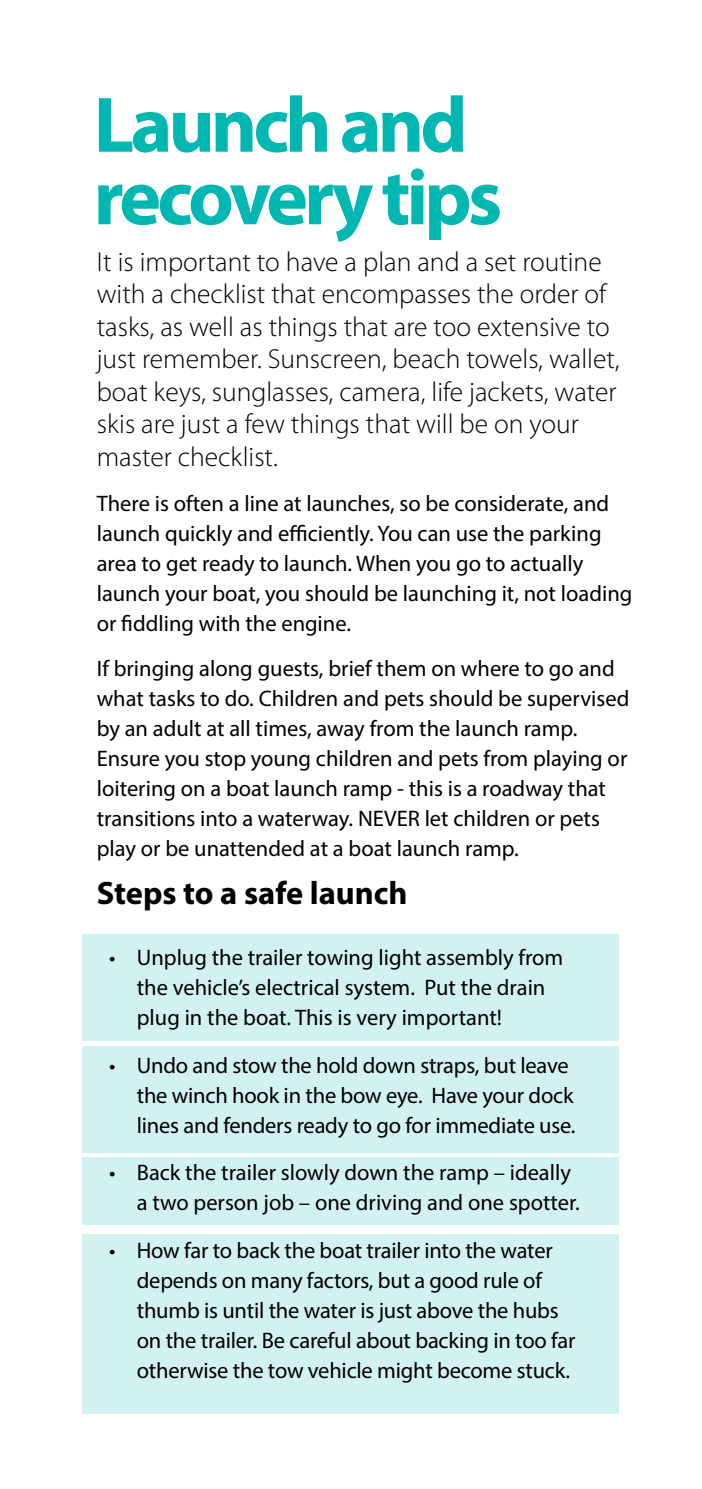
<style>
.page{position:relative;width:702px;height:1489px;background:#fff}
.page>*{position:absolute;margin:0;border:0;box-sizing:border-box;transform-origin:0 0}
.t1{font:700 79.25px/72.5px "Myriad Pro";letter-spacing:-.05em;color:#00b7b2}
.t2{font:700 32.5px "Myriad Pro";color:#000}
.t3{font:300 27.5px/32.5px "Myriad Pro";color:#000}
.t4{font:22.5px/30px "Myriad Pro";color:#000}
</style>
<div class="page">
<div style="left:83px;top:934px;width:536px;height:106px;background:#d2f2f1"></div>
<div style="left:83px;top:1045px;width:536px;height:107px;background:#d2f2f1"></div>
<div style="left:83px;top:1157px;width:536px;height:67px;background:#d2f2f1"></div>
<div style="left:83px;top:1233px;width:536px;height:180px;background:#d2f2f1"></div>
<p class="t1" style="left:94px;top:86px;width:410px">Launch and recovery tips</p>
<p class="t3" style="left:97px;top:245px;width:524px">It is important to have a plan and a set routine with a checklist that encompasses the order of tasks, as well as things that are too extensive to just remember. Sunscreen, beach towels, wallet, boat keys, sunglasses, camera, life jackets, water skis are just a few things that will be on your master checklist.</p>
<p class="t4" style="left:97px;top:488px;width:537px">There is often a line at launches, so be considerate, and launch quickly and efciently. You can use the parking area to get ready to launch. When you go to actually launch your boat, you should be launching it, not loading or fddling with the engine.</p>
<p class="t4" style="left:97px;top:653px;width:534px">If bringing along guests, brief them on where to go and what tasks to do. Children and pets should be supervised by an adult at all times, away from the launch ramp.<br>Ensure you stop young children and pets from playing or loitering on a boat launch ramp - this is a roadway that transitions into a waterway. NEVER let children or pets play or be unattended at a boat launch ramp.</p>
<h2 class="t2" style="left:97px;top:872px;width:312px">Steps to a safe launch</h2>
<p class="t4" style="left:137px;top:942px;width:428px;text-indent:-27px">• Unplug the trailer towing light assembly from the vehicle’s electrical system. Put the drain plug in the boat. This is very important!</p>
<p class="t4" style="left:137px;top:1049px;width:440px;text-indent:-27px">• Undo and stow the hold down straps, but leave the winch hook in the bow eye. Have your dock lines and fenders ready to go for immediate use.</p>
<p class="t4" style="left:137px;top:1157px;width:444px;text-indent:-27px">• Back the trailer slowly down the ramp – ideally a two person job – one driving and one spotter.</p>
<p class="t4" style="left:137px;top:1234px;width:440px;text-indent:-27px">• How far to back the boat trailer into the water depends on many factors, but a good rule of thumb is until the water is just above the hubs on the trailer. Be careful about backing in too far otherwise the tow vehicle might become stuck.</p>
</div>
